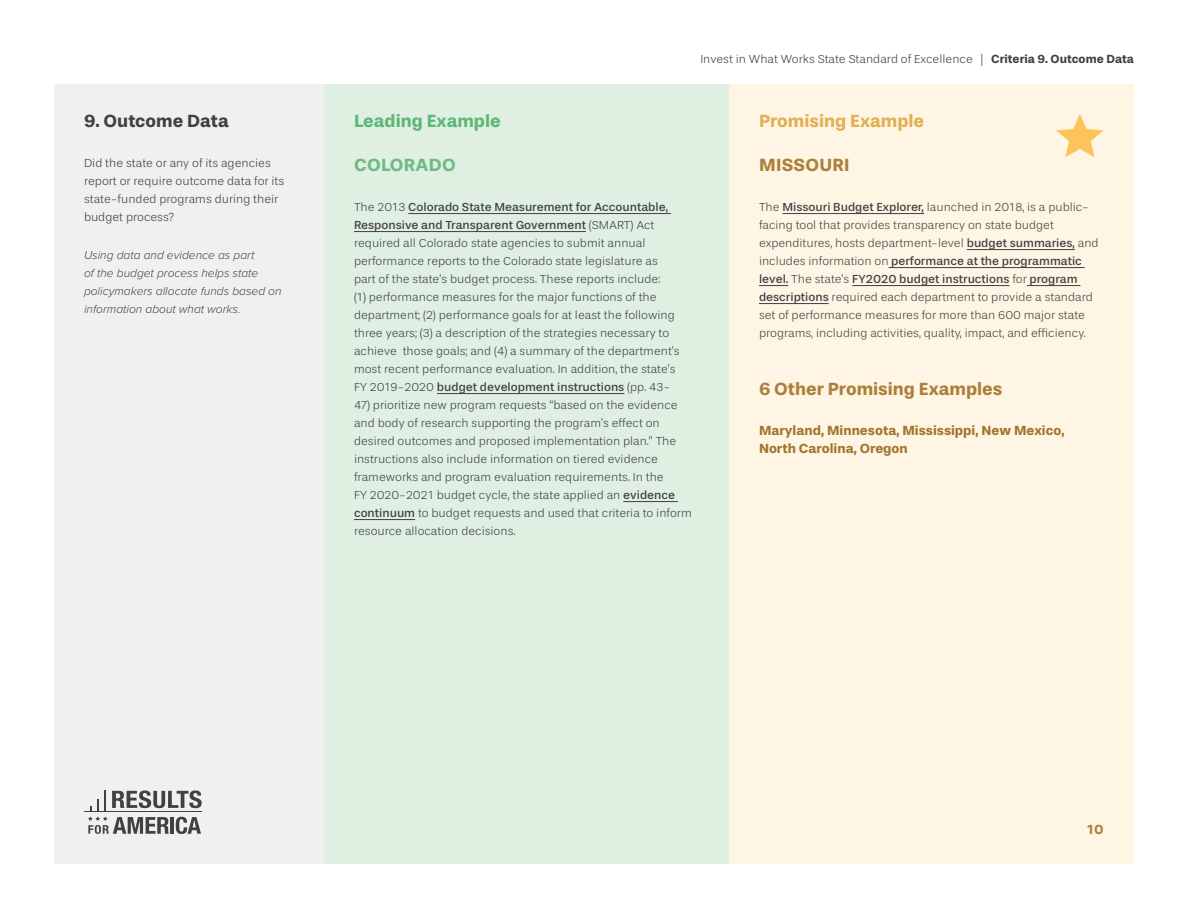
<style>
.page{position:relative;width:1188px;height:918px;background:#fff}
.page>*{position:absolute;margin:0;border:0;box-sizing:border-box;transform-origin:0 0}
.t1{font:700 18px "Stevie Sans";color:#e2af53}
.t2{font:700 18px "Stevie Sans";color:#aa803a}
.t3{font:700 18px "Stevie Sans";color:#5eb677}
.t4{font:700 18px "Stevie Sans";color:#414042}
.t5{font:700 18px "Stevie Sans";letter-spacing:.015em;color:#6fbb82}
.t6{font:700 13.5px/18px "Stevie Sans";color:#a2762c}
.t7{font:700 13.5px "Stevie Sans";color:#aa803a}
.t8{font:300 12px/18px "Stevie Sans";color:#414042}
.t9{font:italic 300 12px/18px "Proxima Nova";color:#414042}
.s1{font-weight:700}
.s2{font-weight:400}
</style>
<div class="page">
<div style="left:54px;top:84px;width:270px;height:780px;background:#eff0f0"></div>
<div style="left:324px;top:84px;width:405px;height:780px;background:#dff0e3"></div>
<hr style="left:408px;top:213px;width:263px;height:1px;background:#414042">
<hr style="left:354px;top:231px;width:232px;height:1px;background:#414042">
<hr style="left:437px;top:393px;width:187px;height:1px;background:#414042">
<hr style="left:623px;top:501px;width:55px;height:1px;background:#414042">
<hr style="left:354px;top:519px;width:61px;height:1px;background:#414042">
<hr style="left:84px;top:812px;width:117px;height:1px;background:#414042">
<svg style="left:88px;top:790px;width:114px;height:44px"></svg>
<div style="left:729px;top:84px;width:405px;height:780px;background:#fff5e4"></div>
<hr style="left:783px;top:213px;width:141px;height:1px;background:#414042">
<hr style="left:967px;top:249px;width:108px;height:1px;background:#414042">
<hr style="left:889px;top:267px;width:196px;height:1px;background:#414042">
<svg style="left:759px;top:285px;width:29px;height:1px"></svg>
<hr style="left:852px;top:285px;width:157px;height:1px;background:#414042">
<hr style="left:1027px;top:285px;width:53px;height:1px;background:#414042">
<hr style="left:759px;top:303px;width:70px;height:1px;background:#414042">
<svg style="left:1056px;top:114px;width:48px;height:43px"></svg>
<h1 class="t4" style="left:84px;top:112px;width:146px">9. Outcome Data</h1>
<p class="t8" style="left:84px;top:155px;width:202px">Did the state or any of its agencies report or require outcome data for its state-funded programs during their budget process?</p>
<p class="t9" style="left:84px;top:245px;width:199px">Using data and evidence as part<br>of the budget process helps state policymakers allocate funds based on information about what works.</p>
<p class="t8" style="left:700px;top:50px;width:435px">Invest in What Works State Standard of Excellence | <span class="s1">Criteria 9. Outcome Data</span></p>
<h1 class="t3" style="left:354px;top:112px;width:148px">Leading Example</h1>
<h1 class="t1" style="left:759px;top:112px;width:190px">7 Prom sing Examples</h1>
<h1 class="t2" style="left:759px;top:155px;width:92px">MISSOURI</h1>
<p class="t8" style="left:759px;top:198px;width:341px">The <span class="s2">Missouri Budget Explorer,</span> launched in 2018, is a public&shy;facing tool that provides transparency on state budget expenditures, hosts department-level <span class="s2">budget summaries,</span> and includes information on <span class="s2">performance at the programmatic level.</span> The state’s <span class="s2">FY2020 budget instructions</span> for <span class="s2">program descriptions</span> required each department to provide a standard set of performance measures for more than 600 major state programs, including activities, quality, impact, and efficiency.</p>
<h1 class="t1" style="left:759px;top:112px;width:167px">Promising Example</h1>
<h1 class="t5" style="left:354px;top:155px;width:103px">COLORADO</h1>
<p class="t8" style="left:354px;top:198px;width:327px">The 2013 <span class="s2">Colorado State Measurement for Accountable, Responsive and Transparent Government</span> (SMART) Act required all Colorado state agencies to submit annual performance reports to the Colorado state legislature as part of the state’s budget process. These reports include:<br>(1) performance measures for the major functions of the department; (2) performance goals for at least the following three years; (3) a description of the strategies necessary to achieve those goals; and (4) a summary of the department’s most recent performance evaluation. In addition, the state’s FY 2019-2020 <span class="s2">budget development instructions</span> (pp. 43-</p>
<p class="t8" style="left:354px;top:396px;width:339px">47) prioritize new program requests “based on the evidence and body of research supporting the program’s effect on desired outcomes and proposed implementation plan.” The instructions also include information on tiered evidence frameworks and program evaluation requirements. In the<br>FY 2020-2021 budget cycle, the state applied an <span class="s2">evidence continuum</span> to budget requests and used that criteria to inform resource allocation decisions.</p>
<h1 class="t2" style="left:759px;top:379px;width:245px">6 Other Promising Examples</h1>
<p class="t6" style="left:759px;top:421px;width:307px">Maryland, Minnesota, Mississippi, New Mexico,<br>North Carolina, Oregon</p>
<p class="t7" style="left:1087px;top:822px;width:18px">10</p>
</div>
